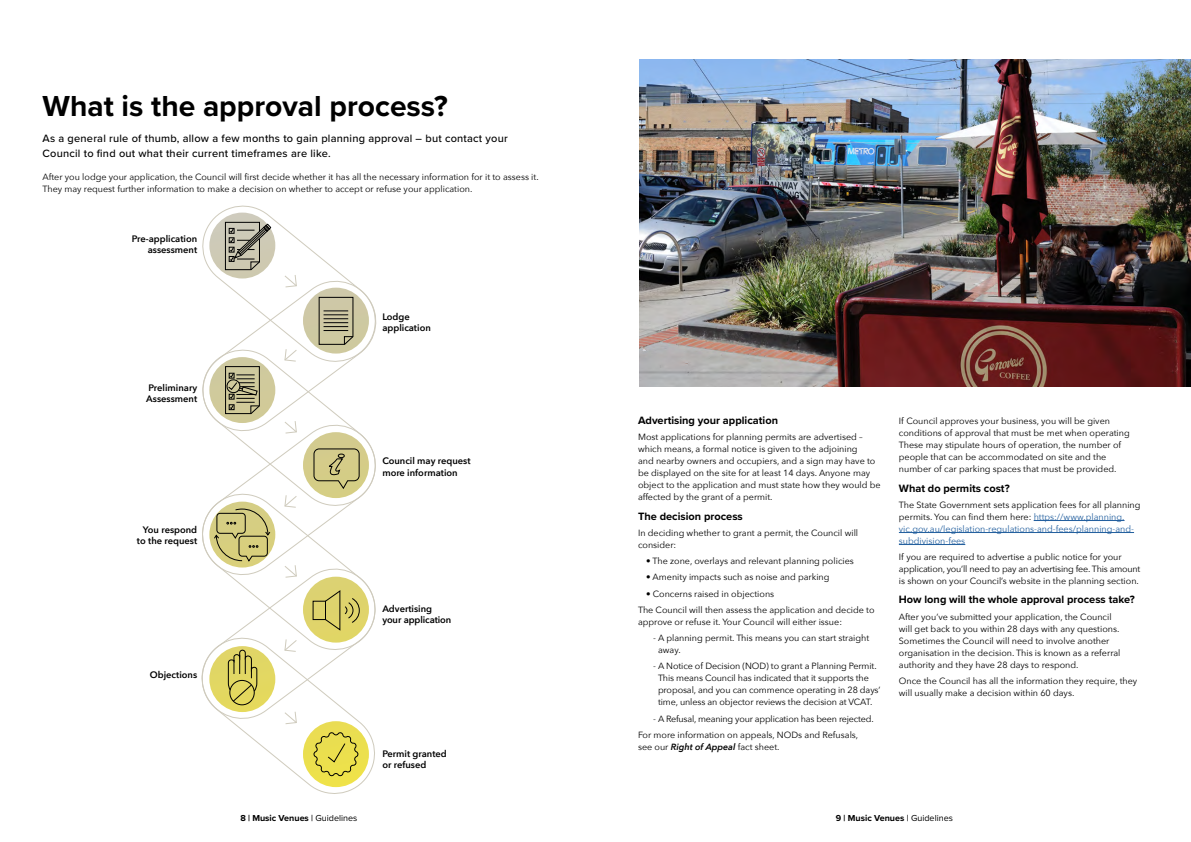
<style>
.page{position:relative;width:1191px;height:842px;background:#fff}
.page>*{position:absolute;margin:0;border:0;box-sizing:border-box;transform-origin:0 0}
.t1{font:700 30px "Proxima Nova";color:#000}
.t2{font:500 11px/15px "Proxima Nova";letter-spacing:.02em;color:#000}
.t3{font:700 11px "Proxima Nova";color:#000}
.t4{font:600 9.4px/11.5px "Avenir Next";color:#000}
.t5{font:9px/12px "Avenir Next";color:#000}
.t6{font:9px/12px "Avenir Next";color:#215e9e}
.t7{font:9px/16.3px "Avenir Next";letter-spacing:-.02em;color:#000}
.t8{font:700 9px "Proxima Nova";color:#000}
.s1{font-weight:600;font-style:italic}
.s2{color:#000}
.s3{font-weight:600}
.s4{font-weight:400}
</style>
<div class="page">
<hr style="left:1033px;top:520px;width:91px;height:1px;background:#215e9e">
<hr style="left:899px;top:532px;width:235px;height:1px;background:#215e9e">
<hr style="left:899px;top:544px;width:66px;height:1px;background:#215e9e">
<img style="left:640px;top:60px;width:551px;height:327px">
<svg style="left:201px;top:205px;width:176px;height:589px"></svg>
<h1 class="t1" style="left:43px;top:83px;width:407px">What is the approval process?</h1>
<p class="t2" style="left:43px;top:130px;width:467px">As a general rule of thumb, allow a few months to gain planning approval – but contact your<br>Council to find out what their current timeframes are like.</p>
<p class="t5" style="left:43px;top:171px;width:498px">After you lodge your application, the Council will first decide whether it has all the necessary information for it to assess it.<br>They may request further information to make a decision on whether to accept or refuse your application.</p>
<p class="t4" style="left:132px;top:232px;width:67px;text-align:right">Pre-application assessment</p>
<p class="t4" style="left:146px;top:381px;width:52px">Preliminary<br>Assessment</p>
<p class="t4" style="left:137px;top:523px;width:62px;text-align:right">You respond to the request</p>
<p class="t4" style="left:150px;top:669px;width:49px">Objections</p>
<p class="t4" style="left:382px;top:310px;width:50px">Lodge application</p>
<p class="t4" style="left:382px;top:455px;width:90px">Council may request more information</p>
<p class="t4" style="left:382px;top:603px;width:70px">Advertising your application</p>
<p class="t4" style="left:382px;top:748px;width:66px">Permit granted or refused</p>
<p class="t3" style="left:638px;top:412px;width:141px">Advertising your application</p>
<p class="t5" style="left:638px;top:431px;width:244px">Most applications for planning permits are advertised – which means, a formal notice is given to the adjoining<br>and nearby owners and occupiers, and a sign may have to be displayed on the site for at least 14 days. Anyone may object to the application and must state how they would be affected by the grant of a permit.</p>
<p class="t3" style="left:638px;top:508px;width:106px">The decision process</p>
<p class="t5" style="left:638px;top:526px;width:222px">In deciding whether to grant a permit, the Council will consider:</p>
<p class="t5" style="left:646px;top:554px;width:209px">• The zone, overlays and relevant planning policies</p>
<p class="t5" style="left:646px;top:571px;width:185px">• Amenity impacts such as noise and parking</p>
<p class="t5" style="left:638px;top:585px;width:238px;line-height:16.3px;text-indent:8px">• Concerns raised in objections<br>The Council will then assess the application and decide to</p>
<p class="t5" style="left:638px;top:615px;width:205px">approve or refuse it. Your Council will either issue:</p>
<p class="t5" style="left:658px;top:631px;width:213px;text-indent:-5px">- A planning permit. This means you can start straight away.</p>
<p class="t5" style="left:658px;top:660px;width:224px;text-indent:-5px">- A Notice of Decision (NOD) to grant a Planning Permit.<br>This means Council has indicated that it supports the proposal, and you can commence operating in 28 days’ time, unless an objector reviews the decision at VCAT.</p>
<p class="t7" style="left:638px;top:710px;width:237px;text-indent:15px">- A Refusal, meaning your application has been rejected.<br>For more information on appeals, NODs and Refusals,</p>
<p class="t5" style="left:638px;top:740px;width:143px">see our <span class="s1">Right of Appeal</span> fact sheet.</p>
<p class="t5" style="left:899px;top:415px;width:232px">If Council approves your business, you will be given conditions of approval that must be met when operating These may stipulate hours of operation, the number of people that can be accommodated on site and the number of car parking spaces that must be provided.</p>
<p class="t3" style="left:899px;top:480px;width:112px">What do permits cost?</p>
<p class="t6" style="left:899px;top:498px;width:243px"><span class="s2">The State Government sets application fees for all planning permits. You can find them here:</span> https://www.planning. vic.gov.au/legislation-regulations-and-fees/planning-and&shy;subdivision-fees</p>
<p class="t5" style="left:899px;top:551px;width:243px">If you are required to advertise a public notice for your application, you’ll need to pay an advertising fee. This amount is shown on your Council’s website in the planning section.</p>
<p class="t3" style="left:899px;top:591px;width:237px">How long will the whole approval process take?</p>
<p class="t5" style="left:899px;top:610px;width:223px">After you’ve submitted your application, the Council will get back to you within 28 days with any questions.<br>Sometimes the Council will need to involve another organisation in the decision. This is known as a referral authority and they have 28 days to respond.</p>
<p class="t5" style="left:899px;top:674px;width:240px">Once the Council has all the information they require, they will usually make a decision within 60 days.</p>
<p class="t8" style="left:240px;top:811px;width:119px">8 | Music Venues <span class="s3">|</span> <span class="s4">Guidelines</span></p>
<p class="t8" style="left:836px;top:811px;width:119px">9 | Music Venues <span class="s3">|</span> <span class="s4">Guidelines</span></p>
</div>
